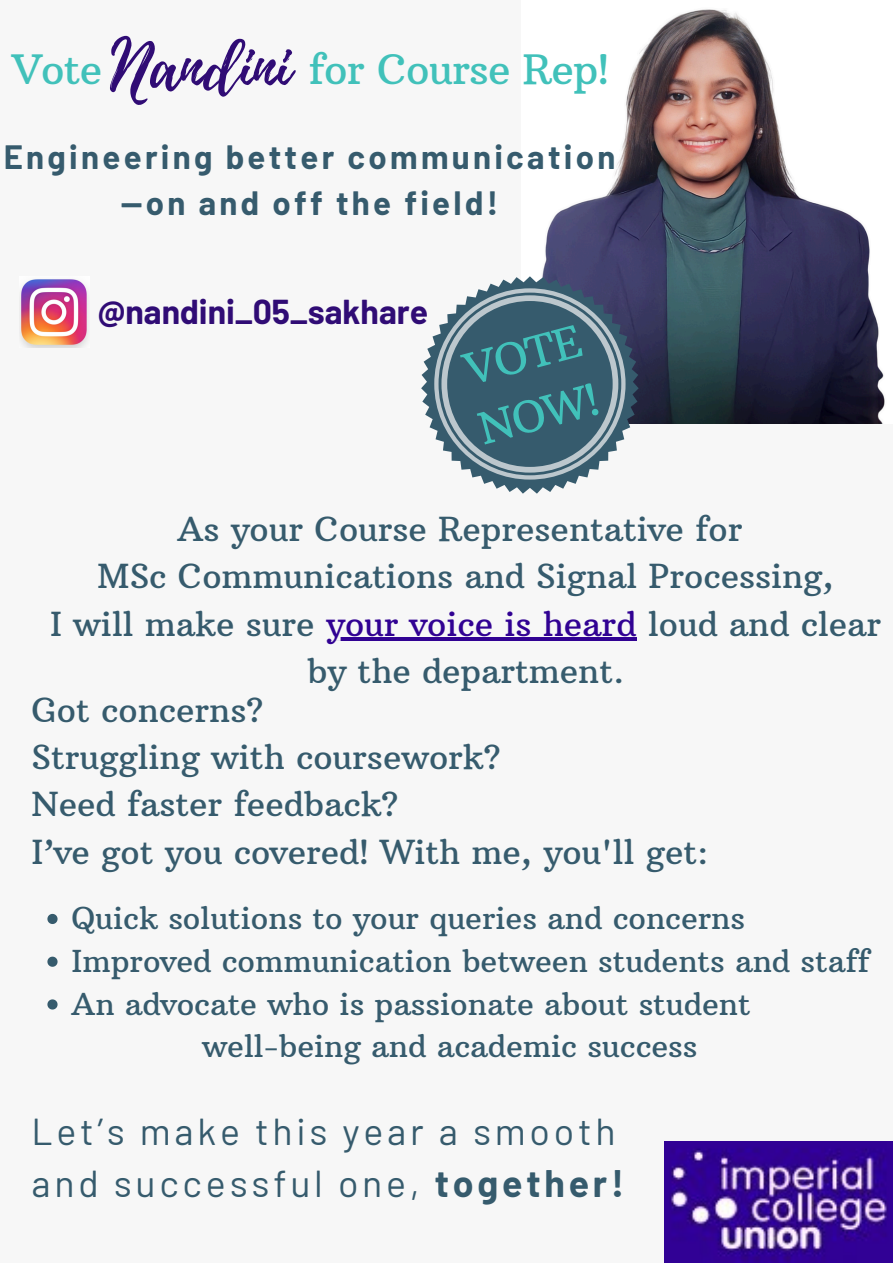
<style>
.page{position:relative;width:893px;height:1263px;background:#f7f7f7}
.page>*{position:absolute;margin:0;border:0;box-sizing:border-box;transform-origin:0 0}
.t1{font:69.75px "Playlist Script";color:#300c75}
.t2{font:43.5px/60.8px "Arbutus Slab";color:#41c1ba}
.t3{font:41.25px "Arbutus Slab";letter-spacing:-.02em;color:#41c1ba}
.t4{font:37.5px/52.3px "Barlow";letter-spacing:.1em;color:#365b6d}
.t5{font:33.75px "Arbutus Slab";color:#365b6d}
.t6{font:700 33.75px "Barlow";color:#300c75}
.t7{font:700 32.92px/46.1px "Barlow";letter-spacing:.1em;color:#365b6d;text-align:center}
.t8{font:30.83px "Arbutus Slab";color:#365b6d}
.s1{color:#310293}
.s2{font-weight:700}
</style>
<div class="page">
<img style="left:542px;top:9px;width:343px;height:414px">
<img style="left:665px;top:1141px;width:228px;height:122px">
<svg style="left:421px;top:276px;width:217px;height:217px"></svg>
<svg style="left:434px;top:288px;width:191px;height:192px;background:#597786"></svg>
<img style="left:20px;top:279px;width:68px;height:69px">
<hr style="left:326px;top:637px;width:311px;height:4px;background:#310293">
<svg style="left:47px;top:914px;width:11px;height:10px"></svg>
<svg style="left:47px;top:957px;width:11px;height:10px"></svg>
<svg style="left:47px;top:999px;width:11px;height:10px"></svg>
<p class="t1" style="left:110px;top:17px;width:182px">Nandini</p>
<h5 class="t3" style="left:12px;top:43px;width:92px">Vote</h5>
<h5 class="t3" style="left:308px;top:43px;width:302px">for Course Rep!</h5>
<p class="t7" style="left:4px;top:133px;width:613px">Engineering better communication —on and off the field!</p>
<h4 class="t6" style="left:98px;top:290px;width:332px">@nandini_05_sakhare</h4>
<p class="t2" style="left:456px;top:342px;width:124px;rotate:-15deg">VOTE<br>NOW!</p>
<p class="t5" style="left:177px;top:508px;width:566px">As your Course Representative for</p>
<h2 class="t5" style="left:97px;top:555px;width:738px">MSc Communications and Signal Processing,</h2>
<h5 class="t5" style="left:50px;top:602px;width:832px">I will make sure <span class="s1">your voice is heard</span> loud and clear</h5>
<p class="t5" style="left:307px;top:650px;width:319px">by the department.</p>
<p class="t5" style="left:31px;top:689px;width:234px">Got concerns?</p>
<p class="t5" style="left:31px;top:736px;width:471px">Struggling with coursework?</p>
<p class="t5" style="left:31px;top:783px;width:369px">Need faster feedback?</p>
<p class="t5" style="left:31px;top:830px;width:678px">I’ve got you covered! With me, you'll get:</p>
<p class="t8" style="left:72px;top:899px;width:675px">Quick solutions to your queries and concerns</p>
<p class="t8" style="left:72px;top:941px;width:799px">Improved communication between students and staff</p>
<p class="t8" style="left:72px;top:984px;width:680px">An advocate who is passionate about student</p>
<p class="t8" style="left:202px;top:1027px;width:497px">well-being and academic success</p>
<p class="t4" style="left:31px;top:1103px;width:594px">Let’s make this year a smooth and successful one, <span class="s2">together!</span></p>
</div>
